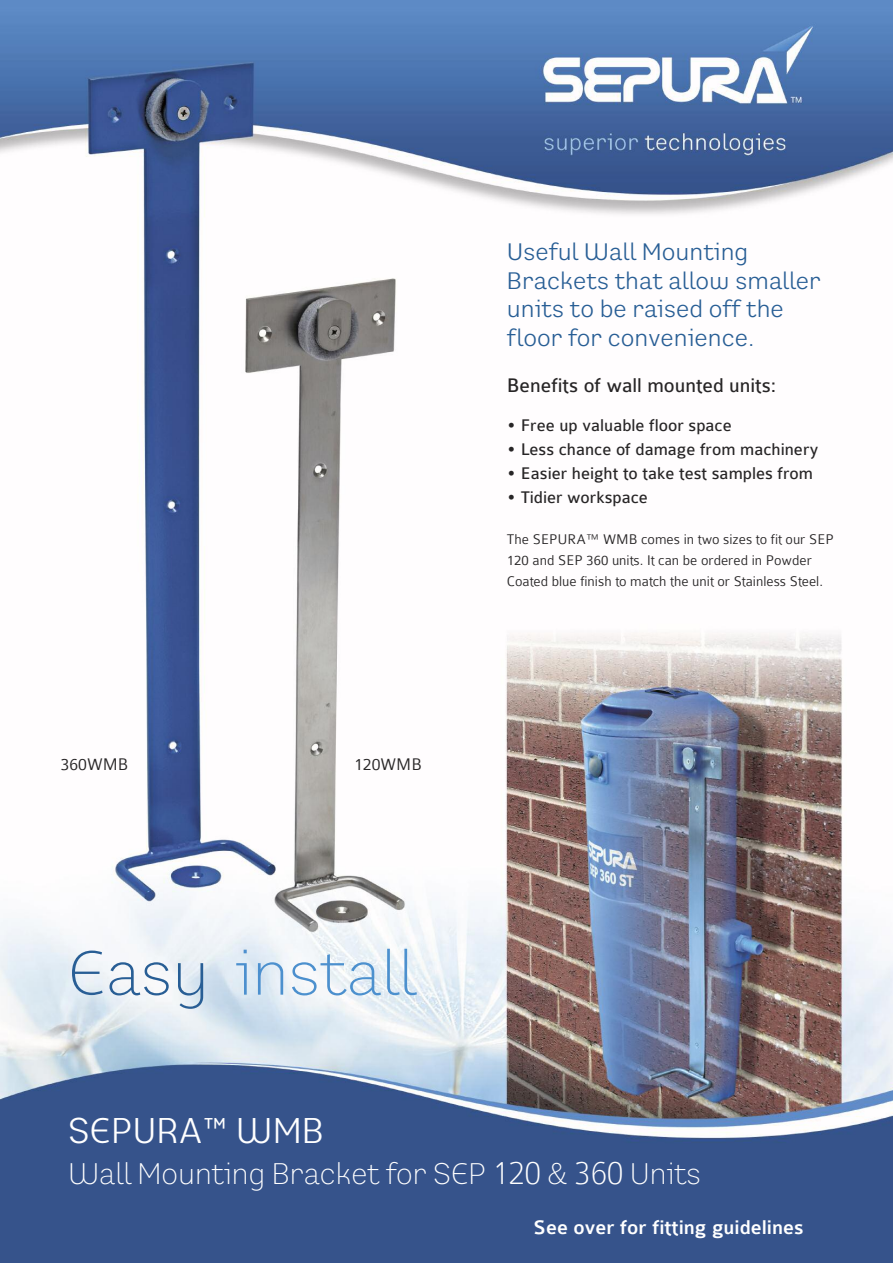
<style>
.page{position:relative;width:893px;height:1263px;background:#fff}
.page>*{position:absolute;margin:0;border:0;box-sizing:border-box;transform-origin:0 0}
.t1{font:300 63px "Preface";color:#4c90ce}
.t2{font:36px "Preface";color:#fff}
.t3{font:300 30px "Preface";color:#fff}
.t4{font:24px/28.5px "Preface";color:#285e95}
.t5{font:21px "Colaborate";color:#272526}
.t6{font:500 21px "Colaborate";color:#fff}
.t7{font:18px "Colaborate";color:#272526}
.t8{font:300 18px "Colaborate";color:#272526}
.t9{font:300 15px/21px "Colaborate";color:#272526}
.s1{color:#285e95}
.s2{font-family:"Colaborate";font-weight:100;font-size:36px}
</style>
<div class="page">
<img style="left:0;top:0;width:893px;height:1263px">
<p class="t8" style="left:61px;top:758px;width:69px">360WMB</p>
<p class="t8" style="left:354px;top:758px;width:69px">120WMB</p>
<h1 class="t1" style="left:68px;top:948px;width:350px"><span class="s1">Easy</span> install</h1>
<h3 class="t4" style="left:507px;top:238px;width:315px">Useful Wall Mounting<br>Brackets that allow smaller units to be raised off the floor for convenience.</h3>
<h3 class="t5" style="left:507px;top:379px;width:271px">Benefits of wall mounted units:</h3>
<p class="t7" style="left:507px;top:420px;width:226px">• Free up valuable floor space</p>
<p class="t7" style="left:507px;top:444px;width:313px">• Less chance of damage from machinery</p>
<p class="t7" style="left:507px;top:468px;width:308px">• Easier height to take test samples from</p>
<p class="t7" style="left:507px;top:492px;width:142px">• Tidier workspace</p>
<p class="t9" style="left:507px;top:530px;width:328px">The SEPURA™ WMB comes in two sizes to fit our SEP<br>120 and SEP 360 units. It can be ordered in Powder<br>Coated blue finish to match the unit or Stainless Steel.</p>
<h2 class="t2" style="left:68px;top:1110px;width:257px">SEPURA™ WMB</h2>
<h3 class="t3" style="left:68px;top:1156px;width:635px">Wall Mounting Bracket for SEP <span class="s2">120</span> &amp; <span class="s2">360</span> Units</h3>
<h3 class="t6" style="left:534px;top:1220px;width:271px">See over for fitting guidelines</h3>
</div>
